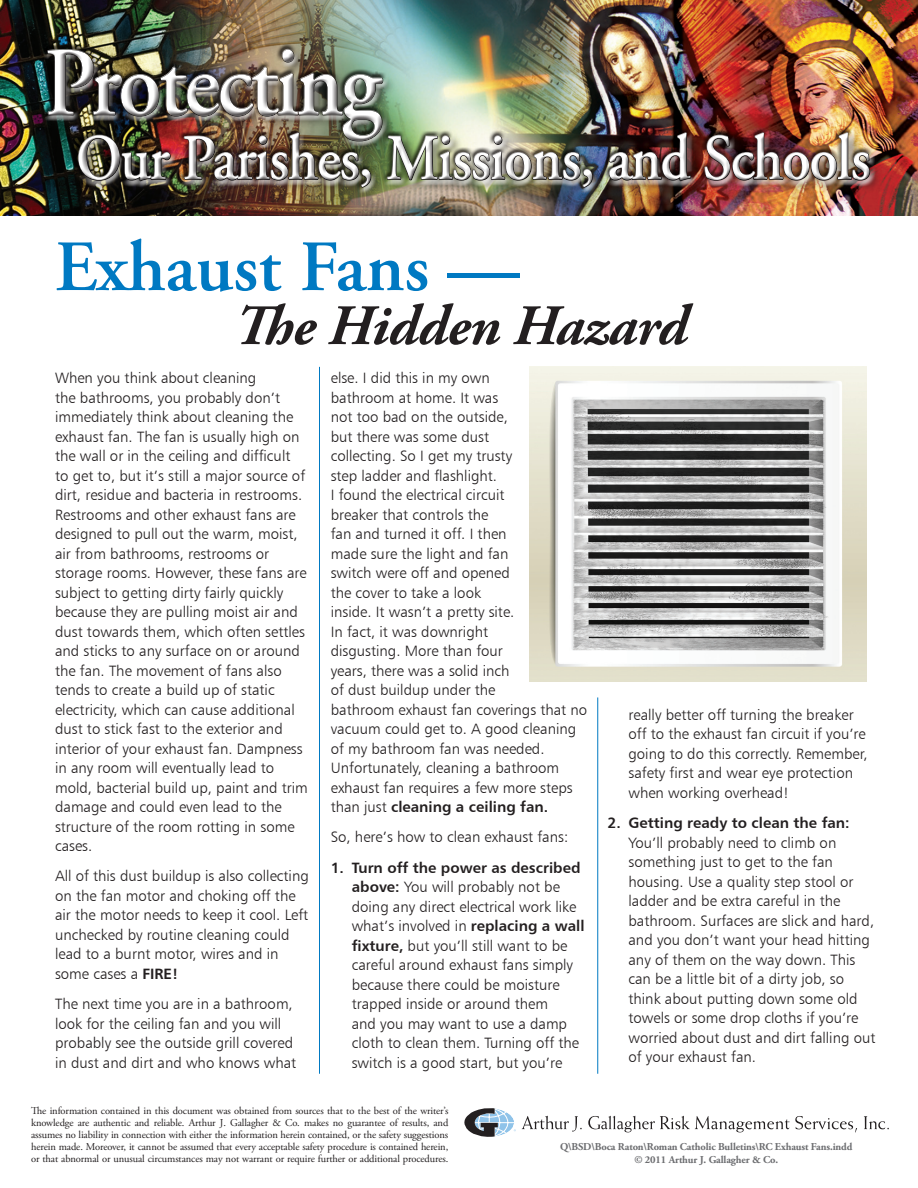
<style>
.page{position:relative;width:918px;height:1188px;background:#fff}
.page>*{position:absolute;margin:0;border:0;box-sizing:border-box;transform-origin:0 0}
.t1{font:600 72px "Adobe Garamond";color:#0079c2}
.t2{font:600 64.5px "Adobe Garamond";letter-spacing:-.02em;color:#fff;scale:.9 1}
.Header_2{font:italic 700 57px "Adobe Garamond Pro";letter-spacing:-.01em;color:#231f20}
.Body_Text{font:15px/19.5px "Humanist 777 BT Light B";color:#231f20}
.Disclaimer{font:10.5px/12px "Adobe Garamond Pro";letter-spacing:-.01em;color:#231f20;text-align:justify}
.t3{font:700 10.5px/13.5px "Adobe Garamond Pro";letter-spacing:-.01em;color:#6c6d70;text-align:center}
.s1{font-family:"Humanist 777 BT Bold B"}
</style>
<div class="page">
<img style="left:0;top:0;width:918px;height:215px">
<svg style="left:522px;top:1116px;width:60px;height:16px"></svg>
<svg style="left:588px;top:1116px;width:269px;height:16px"></svg>
<svg style="left:864px;top:1116px;width:25px;height:13px"></svg>
<svg style="left:464px;top:1108px;width:52px;height:29px"></svg>
<div style="left:44px;top:46px;width:839px;height:155px;background:#231f20;opacity:.65"></div>
<div style="left:41px;top:43px;width:832px;height:148px;background:#fff;opacity:.75"></div>
<div style="left:43px;top:49px;width:833px;height:145px;background:#231f20;opacity:.75"></div>
<img style="left:530px;top:367px;width:336px;height:314px">
<hr style="left:319px;top:367px;width:1px;height:707px;background:#0079c2">
<hr style="left:597px;top:697px;width:1px;height:377px;background:#0079c2">
<h2 class="t2" style="left:76px;top:123px;width:885px">Our Parishes, Missions, and Schools</h2>
<p class="t1" style="left:55px;top:228px;width:466px">Exhaust Fans —</p>
<p class="Header_2" style="left:234px;top:293px;width:455px">The Hidden Hazard</p>
<p class="Body_Text" style="left:55px;top:368px;width:254px">When you think about cleaning<br>the bathrooms, you probably don’t immediately think about cleaning the exhaust fan. The fan is usually high on the wall or in the ceiling and difficult<br>to get to, but it’s still a major source of dirt, residue and bacteria in restrooms.<br>Restrooms and other exhaust fans are designed to pull out the warm, moist, air from bathrooms, restrooms or storage rooms. However, these fans are subject to getting dirty fairly quickly because they are pulling moist air and dust towards them, which often settles and sticks to any surface on or around the fan. The movement of fans also tends to create a build up of static electricity, which can cause additional dust to stick fast to the exterior and interior of your exhaust fan. Dampness in any room will eventually lead to mold, bacterial build up, paint and trim damage and could even lead to the structure of the room rotting in some cases.</p>
<p class="Body_Text" style="left:55px;top:866px;width:255px">All of this dust buildup is also collecting on the fan motor and choking off the air the motor needs to keep it cool. Left unchecked by routine cleaning could lead to a burnt motor, wires and in some cases a <span class="s1">FIRE!</span></p>
<p class="Body_Text" style="left:55px;top:994px;width:243px">The next time you are in a bathroom, look for the ceiling fan and you will probably see the outside grill covered in dust and dirt and who knows what</p>
<p class="Body_Text" style="left:331px;top:368px;width:258px">else. I did this in my own<br>bathroom at home. It was<br>not too bad on the outside,<br>but there was some dust<br>collecting. So I get my trusty<br>step ladder and flashlight.<br>I found the electrical circuit<br>breaker that controls the<br>fan and turned it off. I then<br>made sure the light and fan<br>switch were off and opened<br>the cover to take a look<br>inside. It wasn’t a pretty site.<br>In fact, it was downright<br>disgusting. More than four<br>years, there was a solid inch<br>of dust buildup under the<br>bathroom exhaust fan coverings that no vacuum could get to. A good cleaning of my bathroom fan was needed.<br>Unfortunately, cleaning a bathroom exhaust fan requires a few more steps than just <span class="s1">cleaning a ceiling fan.</span></p>
<p class="Body_Text" style="left:331px;top:827px;width:239px">So, here’s how to clean exhaust fans:</p>
<p class="Body_Text" style="left:352px;top:857px;width:234px;text-indent:-21px"><span class="s1">1. Turn off the power as described above:</span> You will probably not be doing any direct electrical work like what’s involved in <span class="s1">replacing a wall fixture,</span> but you’ll still want to be careful around exhaust fans simply because there could be moisture trapped inside or around them<br>and you may want to use a damp cloth to clean them. Turning off the switch is a good start, but you’re</p>
<p class="Body_Text" style="left:628px;top:705px;width:241px">really better off turning the breaker off to the exhaust fan circuit if you’re going to do this correctly. Remember, safety first and wear eye protection when working overhead!</p>
<p class="Body_Text" style="left:628px;top:813px;width:249px;text-indent:-21px"><span class="s1">2. Getting ready to clean the fan:<br></span>You’ll probably need to climb on something just to get to the fan housing. Use a quality step stool or ladder and be extra careful in the bathroom. Surfaces are slick and hard, and you don’t want your head hitting any of them on the way down. This can be a little bit of a dirty job, so think about putting down some old towels or some drop cloths if you’re worried about dust and dirt falling out of your exhaust fan.</p>
<p class="Disclaimer" style="left:31px;top:1105px;width:419px">The information contained in this document was obtained from sources that to the best of the writer’s knowledge are authentic and reliable. Arthur J. Gallagher &amp; Co. makes no guarantee of results, and assumes no liability in connection with either the information herein contained, or the safety suggestions herein made. Moreover, it cannot be assumed that every acceptable safety procedure is contained herein, or that abnormal or unusual circumstances may not warrant or require further or additional procedures.</p>
<p class="t3" style="left:560px;top:1140px;width:294px">Q\BSD\Boca Raton\Roman Catholic Bulletins\RC Exhaust Fans.indd © 2011 Arthur J. Gallagher &amp; Co.</p>
</div>
